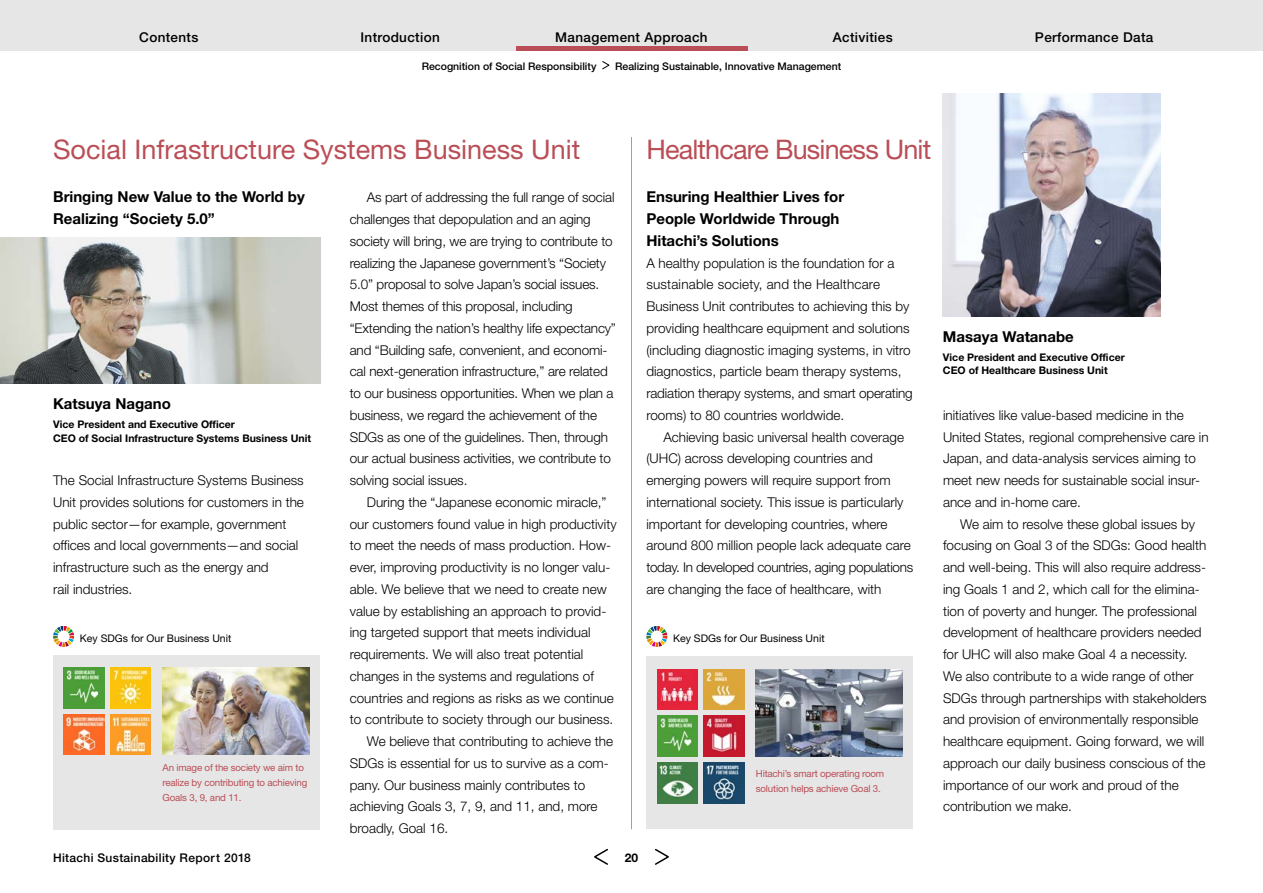
<style>
.page{position:relative;width:1263px;height:893px;background:#fff}
.page>*{position:absolute;margin:0;border:0;box-sizing:border-box;transform-origin:0 0}
.t1{font:27px "Helvetica Neue LT Std";color:#ba4e56}
.t2{font:27px "Helvetica Neue LT Std";letter-spacing:-.03em;color:#ba4e56}
.t3{font:700 15px/21.8px "Helvetica Neue LT Std";color:#000}
.t4{font:300 13.5px/21.8px "Helvetica Neue LT Std";color:#000}
.t5{font:500 13.5px "Helvetica Neue LT Std";letter-spacing:.025em;color:#000}
.t6{font:500 12px "Helvetica Neue LT Std";letter-spacing:.025em;color:#000}
.t7{font:700 12px "Helvetica Neue LT Std";color:#000}
.t8{font:700 10.5px/13.5px "Helvetica Neue LT Std";color:#000}
.t9{font:500 10.5px "Helvetica Neue LT Std";color:#000}
.t10{font:10.5px "Helvetica Neue LT Std";color:#000}
.t11{font:9.75px/15px "Helvetica Neue LT Std";letter-spacing:-.02em;color:#ba4e56}
</style>
<div class="page">
<hr style="left:631px;top:137px;width:1px;height:692px;background:#9fa0a0">
<div style="left:53px;top:655px;width:267px;height:174px;background:#e6e6e6"></div>
<svg style="left:53px;top:626px;width:21px;height:21px"></svg>
<img style="left:64px;top:668px;width:40px;height:40px">
<img style="left:64px;top:714px;width:40px;height:41px">
<img style="left:111px;top:714px;width:40px;height:41px">
<img style="left:111px;top:668px;width:40px;height:40px">
<img style="left:163px;top:668px;width:146px;height:87px">
<img style="left:0;top:238px;width:320px;height:145px">
<img style="left:943px;top:94px;width:217px;height:223px">
<div style="left:646px;top:656px;width:267px;height:173px;background:#e6e6e6"></div>
<img style="left:756px;top:669px;width:146px;height:87px">
<img style="left:704px;top:716px;width:40px;height:40px">
<img style="left:704px;top:763px;width:40px;height:40px">
<img style="left:657px;top:716px;width:40px;height:40px">
<img style="left:657px;top:763px;width:40px;height:40px">
<img style="left:657px;top:669px;width:40px;height:41px">
<img style="left:704px;top:669px;width:40px;height:41px">
<svg style="left:646px;top:626px;width:21px;height:21px"></svg>
<div style="left:0;top:0;width:1263px;height:51px;background:#e6e6e6"></div>
<svg style="left:655px;top:848px;width:14px;height:17px"></svg>
<svg style="left:594px;top:848px;width:14px;height:17px"></svg>
<hr style="left:516px;top:47px;width:231px;height:4px;background:#ba4e56">
<svg style="left:602px;top:61px;width:8px;height:9px"></svg>
<p class="t5" style="left:139px;top:29px;width:61px">Contents</p>
<p class="t5" style="left:360px;top:29px;width:81px">Introduction</p>
<p class="t5" style="left:555px;top:29px;width:154px">Management Approach</p>
<p class="t5" style="left:833px;top:29px;width:61px">Activities</p>
<p class="t5" style="left:1035px;top:29px;width:120px">Performance Data</p>
<p class="t9" style="left:422px;top:60px;width:176px">Recognition of Social Responsibility</p>
<p class="t9" style="left:615px;top:60px;width:228px">Realizing Sustainable, Innovative Management</p>
<h1 class="t1" style="left:53px;top:134px;width:529px">Social Infrastructure Systems Business Unit</h1>
<h1 class="t2" style="left:646px;top:134px;width:286px">Healthcare Business Unit</h1>
<p class="t3" style="left:53px;top:186px;width:253px">Bringing New Value to the World by<br>Realizing “Society 5.0”</p>
<p class="t3" style="left:53px;top:393px;width:119px">Katsuya Nagano</p>
<p class="t8" style="left:53px;top:417px;width:260px">Vice President and Executive Officer<br>CEO of Social Infrastructure Systems Business Unit</p>
<p class="t4" style="left:53px;top:469px;width:252px">The Social Infrastructure Systems Business Unit provides solutions for customers in the public sector—for example, government offices and local governments—and social infrastructure such as the energy and<br>rail industries.</p>
<p class="t10" style="left:80px;top:632px;width:153px">Key SDGs for Our Business Unit</p>
<p class="t11" style="left:163px;top:760px;width:146px">An image of the society we aim to realize by contributing to achieving<br>Goals 3, 9, and 11.</p>
<p class="t4" style="left:350px;top:186px;width:268px;text-indent:17px">As part of addressing the full range of social challenges that depopulation and an aging society will bring, we are trying to contribute to realizing the Japanese government’s “Society 5.0” proposal to solve Japan’s social issues.<br>Most themes of this proposal, including “Extending the nation’s healthy life expectancy” and “Building safe, convenient, and economi&shy;cal next-generation infrastructure,” are related to our business opportunities. When we plan a business, we regard the achievement of the SDGs as one of the guidelines. Then, through our actual business activities, we contribute to solving social issues.</p>
<p class="t4" style="left:367px;top:491px;width:241px">During the “Japanese economic miracle,”</p>
<p class="t4" style="left:350px;top:513px;width:268px">our customers found value in high productivity</p>
<p class="t4" style="left:350px;top:534px;width:263px">to meet the needs of mass production. How-</p>
<p class="t4" style="left:350px;top:556px;width:262px">ever, improving productivity is no longer valu-</p>
<p class="t4" style="left:350px;top:578px;width:259px">able. We believe that we need to create new</p>
<p class="t4" style="left:350px;top:600px;width:258px">value by establishing an approach to provid-</p>
<p class="t4" style="left:350px;top:621px;width:242px">ing targeted support that meets individual</p>
<p class="t4" style="left:350px;top:643px;width:235px">requirements. We will also treat potential</p>
<p class="t4" style="left:350px;top:665px;width:246px">changes in the systems and regulations of</p>
<p class="t4" style="left:350px;top:687px;width:266px">countries and regions as risks as we continue</p>
<p class="t4" style="left:350px;top:708px;width:265px">to contribute to society through our business.</p>
<p class="t4" style="left:367px;top:730px;width:248px">We believe that contributing to achieve the</p>
<p class="t4" style="left:350px;top:752px;width:261px">SDGs is essential for us to survive as a com-</p>
<p class="t4" style="left:350px;top:774px;width:237px">pany. Our business mainly contributes to</p>
<p class="t4" style="left:350px;top:795px;width:249px">achieving Goals 3, 7, 9, and 11, and, more</p>
<p class="t4" style="left:350px;top:817px;width:100px">broadly, Goal 16.</p>
<p class="t3" style="left:646px;top:186px;width:199px">Ensuring Healthier Lives for<br>People Worldwide Through<br>Hitachi’s Solutions</p>
<p class="t4" style="left:646px;top:252px;width:268px">A healthy population is the foundation for a sustainable society, and the Healthcare Business Unit contributes to achieving this by providing healthcare equipment and solutions (including diagnostic imaging systems, in vitro diagnostics, particle beam therapy systems, radiation therapy systems, and smart operating rooms) to 80 countries worldwide.</p>
<p class="t4" style="left:646px;top:426px;width:268px;text-indent:17px">Achieving basic universal health coverage (UHC) across developing countries and emerging powers will require support from international society. This issue is particularly important for developing countries, where around 800 million people lack adequate care today. In developed countries, aging populations are changing the face of healthcare, with</p>
<p class="t10" style="left:673px;top:632px;width:153px">Key SDGs for Our Business Unit</p>
<p class="t11" style="left:756px;top:766px;width:130px">Hitachi’s smart operating room solution helps achieve Goal 3.</p>
<p class="t3" style="left:943px;top:325px;width:132px">Masaya Watanabe</p>
<p class="t8" style="left:943px;top:350px;width:183px">Vice President and Executive Officer<br>CEO of Healthcare Business Unit</p>
<p class="t4" style="left:943px;top:404px;width:267px">initiatives like value-based medicine in the United States, regional comprehensive care in Japan, and data-analysis services aiming to meet new needs for sustainable social insur&shy;ance and in-home care.</p>
<p class="t4" style="left:943px;top:513px;width:265px;text-indent:17px">We aim to resolve these global issues by focusing on Goal 3 of the SDGs: Good health and well-being. This will also require address&shy;ing Goals 1 and 2, which call for the elimina&shy;tion of poverty and hunger. The professional development of healthcare providers needed for UHC will also make Goal 4 a necessity.<br>We also contribute to a wide range of other SDGs through partnerships with stakeholders and provision of environmentally responsible healthcare equipment. Going forward, we will approach our daily business conscious of the importance of our work and proud of the contribution we make.</p>
<p class="t6" style="left:53px;top:850px;width:199px">Hitachi Sustainability Report 2018</p>
<p class="t7" style="left:625px;top:850px;width:15px">20</p>
</div>
